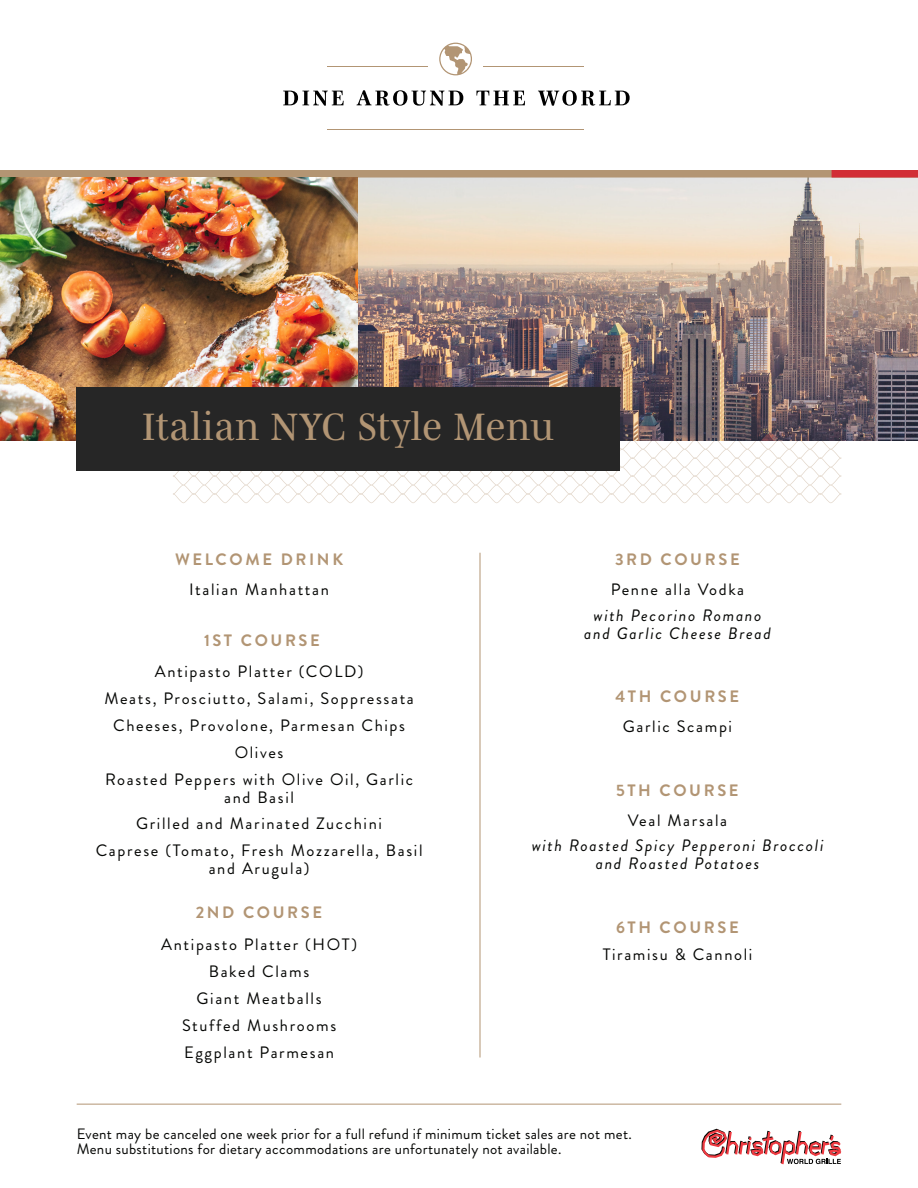
<style>
.page{position:relative;width:918px;height:1188px;background:#fff}
.page>*{position:absolute;margin:0;border:0;box-sizing:border-box;transform-origin:0 0}
.t1{font:39px "Mencken Std";letter-spacing:.02em;color:#b29574}
.t2{font:16.5px/18px "Brandon Grotesque";letter-spacing:.1em;color:#040503;text-align:center}
.t3{font:italic 16.5px/18px "Brandon Grotesque";letter-spacing:.1em;color:#040503;text-align:center}
.t4{font:700 16.5px "Brandon Grotesque";letter-spacing:.16em;color:#b29574}
.t5{font:15px/15px "Brandon Grotesque";letter-spacing:.02em;color:#040503}
</style>
<div class="page">
<svg style="left:173px;top:471px;width:334px;height:32px"></svg>
<svg style="left:507px;top:440px;width:334px;height:63px"></svg>
<svg style="left:701px;top:1129px;width:140px;height:35px"></svg>
<img style="left:0;top:178px;width:918px;height:262px">
<svg style="left:283px;top:91px;width:61px;height:15px"></svg>
<svg style="left:357px;top:90px;width:106px;height:16px"></svg>
<svg style="left:476px;top:91px;width:49px;height:14px"></svg>
<svg style="left:538px;top:90px;width:92px;height:16px"></svg>
<hr style="left:484px;top:67px;width:100px;height:1px;background:#b29574">
<hr style="left:327px;top:67px;width:101px;height:1px;background:#b29574">
<hr style="left:327px;top:129px;width:257px;height:1px;background:#b29574">
<svg style="left:439px;top:43px;width:33px;height:32px"></svg>
<div style="left:0;top:170px;width:918px;height:8px;background:#b39573"></div>
<div style="left:832px;top:170px;width:86px;height:8px;background:#d22d36"></div>
<hr style="left:480px;top:553px;width:1px;height:505px;background:#b39573">
<hr style="left:77px;top:1104px;width:764px;height:1px;background:#b39573">
<div style="left:76px;top:387px;width:544px;height:84px;background:#262626"></div>
<p class="t1" style="left:142px;top:404px;width:413px">Italian NYC Style Menu</p>
<p class="t4" style="left:175px;top:548px;width:170px">WELCOME DRINK</p>
<p class="t2" style="left:189px;top:581px;width:141px">Italian Manhattan</p>
<p class="t4" style="left:204px;top:629px;width:117px">1ST COURSE</p>
<p class="t2" style="left:155px;top:663px;width:210px">Antipasto Platter (COLD)</p>
<p class="t2" style="left:104px;top:690px;width:311px">Meats, Prosciutto, Salami, Soppressata</p>
<p class="t2" style="left:113px;top:717px;width:293px">Cheeses, Provolone, Parmesan Chips</p>
<p class="t2" style="left:235px;top:744px;width:50px">Olives</p>
<p class="t2" style="left:105px;top:771px;width:310px">Roasted Peppers with Olive Oil, Garlic and Basil</p>
<p class="t2" style="left:136px;top:814px;width:247px">Grilled and Marinated Zucchini</p>
<p class="t2" style="left:96px;top:841px;width:328px">Caprese (Tomato, Fresh Mozzarella, Basil and Arugula)</p>
<p class="t4" style="left:196px;top:901px;width:128px">2ND COURSE</p>
<p class="t2" style="left:161px;top:935px;width:197px">Antipasto Platter (HOT)</p>
<p class="t2" style="left:209px;top:962px;width:102px">Baked Clams</p>
<p class="t2" style="left:197px;top:989px;width:126px">Giant Meatballs</p>
<p class="t2" style="left:182px;top:1016px;width:156px">Stuffed Mushrooms</p>
<p class="t2" style="left:184px;top:1043px;width:151px">Eggplant Parmesan</p>
<p class="t4" style="left:615px;top:548px;width:126px">3RD COURSE</p>
<p class="t2" style="left:611px;top:581px;width:135px">Penne alla Vodka</p>
<p class="t3" style="left:584px;top:606px;width:188px">with Pecorino Romano and Garlic Cheese Bread</p>
<p class="t4" style="left:616px;top:685px;width:125px">4TH COURSE</p>
<p class="t2" style="left:623px;top:718px;width:111px">Garlic Scampi</p>
<p class="t4" style="left:616px;top:779px;width:124px">5TH COURSE</p>
<p class="t2" style="left:628px;top:811px;width:101px">Veal Marsala</p>
<p class="t3" style="left:532px;top:837px;width:293px">with Roasted Spicy Pepperoni Broccoli and Roasted Potatoes</p>
<p class="t4" style="left:616px;top:916px;width:124px">6TH COURSE</p>
<p class="t2" style="left:603px;top:946px;width:151px">Tiramisu &amp; Cannoli</p>
<p class="t5" style="left:77px;top:1127px;width:557px">Event may be canceled one week prior for a full refund if minimum ticket sales are not met.<br>Menu substitutions for dietary accommodations are unfortunately not available.</p>
</div>
